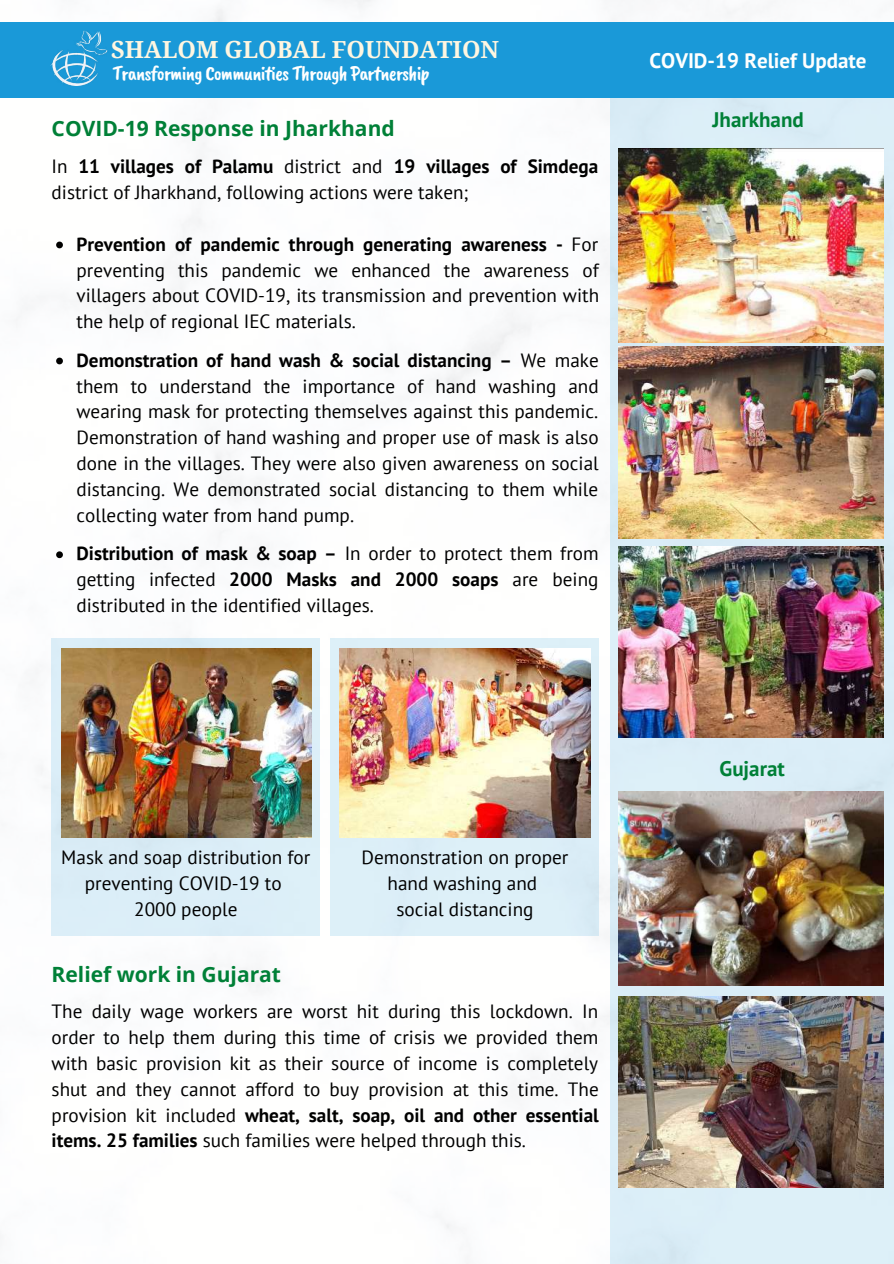
<style>
.page{position:relative;width:894px;height:1264px;background:#fff}
.page>*{position:absolute;margin:0;border:0;box-sizing:border-box;transform-origin:0 0}
.t1{font:700 23.55px "Droid Serif";color:#fff6e1}
.t2{font:700 21px "Open Sans";color:#008037}
.t3{font:21px "Caveat Brush";letter-spacing:-.04em;color:#fff}
.t4{font:700 21px "PT Sans";color:#fffffe}
.t5{font:700 21px "PT Sans";color:#008037}
.t6{font:19.2px/26px "PT Sans";color:#000;text-align:justify}
.s1{font-weight:700}
</style>
<div class="page">
<img style="left:0;top:0;width:744px;height:1229px">
<div style="left:0;top:22px;width:893px;height:75px;background:#1a99d8"></div>
<div style="left:609px;top:97px;width:284px;height:1166px;background:#dceef8"></div>
<img style="left:618px;top:148px;width:265px;height:195px">
<img style="left:618px;top:347px;width:265px;height:191px">
<img style="left:618px;top:546px;width:265px;height:191px">
<img style="left:618px;top:791px;width:265px;height:194px">
<img style="left:618px;top:996px;width:265px;height:191px">
<svg style="left:56px;top:241px;width:7px;height:7px"></svg>
<svg style="left:56px;top:357px;width:7px;height:7px"></svg>
<svg style="left:56px;top:551px;width:7px;height:7px"></svg>
<div style="left:52px;top:638px;width:268px;height:297px;background:#dbeef8"></div>
<img style="left:61px;top:648px;width:250px;height:189px">
<div style="left:330px;top:638px;width:268px;height:297px;background:#dceff8"></div>
<img style="left:340px;top:648px;width:250px;height:189px">
<img style="left:51px;top:30px;width:57px;height:55px">
<p class="t1" style="left:111px;top:37px;width:389px">SHALOM GLOBAL FOUNDATION</p>
<p class="t3" style="left:112px;top:60px;width:319px">Transforming Communities Through Partnership</p>
<p class="t2" style="left:52px;top:113px;width:344px">COVID-19 Response in Jharkhand</p>
<p class="t6" style="left:52px;top:153px;width:548px">In <span class="s1">11 villages of Palamu</span> district and <span class="s1">19 villages of Simdega </span>district of Jharkhand, following actions were taken;</p>
<p class="t6" style="left:76px;top:230px;width:524px"><span class="s1">Prevention of pandemic through generating awareness -</span> For preventing this pandemic we enhanced the awareness of villagers about COVID-19, its transmission and prevention with the help of regional IEC materials.</p>
<p class="t6" style="left:76px;top:346px;width:523px"><span class="s1">Demonstration of hand wash &amp; social distancing –</span> We make them to understand the importance of hand washing and wearing mask for protecting themselves against this pandemic.<br>Demonstration of hand washing and proper use of mask is also done in the villages. They were also given awareness on social distancing. We demonstrated social distancing to them while collecting water from hand pump.</p>
<p class="t6" style="left:76px;top:540px;width:523px"><span class="s1">Distribution of mask &amp; soap –</span> In order to protect them from getting infected <span class="s1">2000 Masks and 2000 soaps</span> are being distributed in the identified villages.</p>
<p class="t4" style="left:649px;top:47px;width:218px">COVID-19 Relief Update</p>
<p class="t5" style="left:712px;top:105px;width:93px">Jharkhand</p>
<p class="t6" style="left:61px;top:844px;width:250px;text-align:center">Mask and soap distribution for preventing COVID-19 to<br>2000 people</p>
<p class="t6" style="left:361px;top:844px;width:208px;text-align:center">Demonstration on proper hand washing and<br>social distancing</p>
<p class="t2" style="left:52px;top:959px;width:231px">Relief work in Gujarat</p>
<p class="t6" style="left:52px;top:997px;width:548px">The daily wage workers are worst hit during this lockdown. In order to help them during this time of crisis we provided them with basic provision kit as their source of income is completely shut and they cannot afford to buy provision at this time. The provision kit included <span class="s1">wheat, salt, soap, oil and other essential items. 25 families</span> such families were helped through this.</p>
<p class="t5" style="left:719px;top:754px;width:67px">Gujarat</p>
</div>
